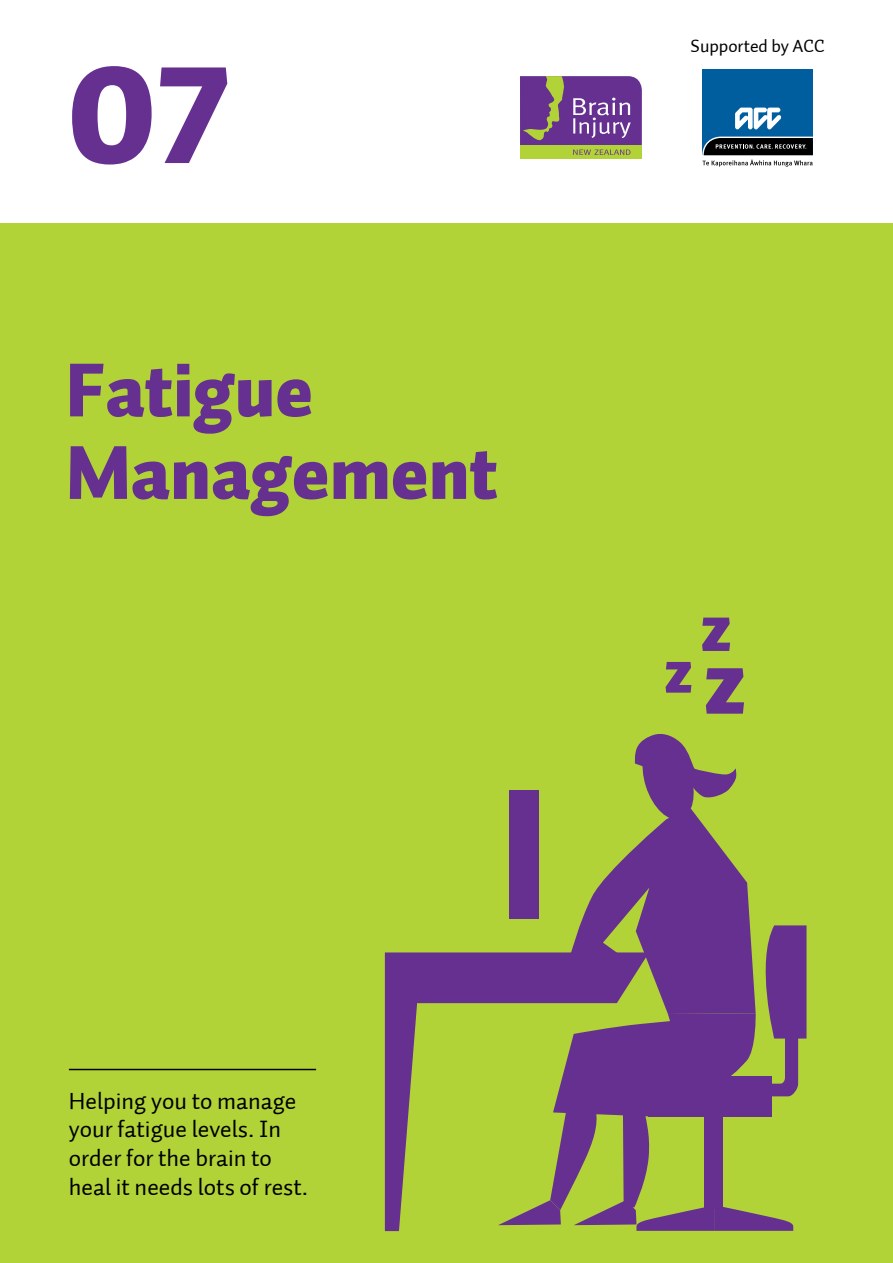
<style>
.page{position:relative;width:893px;height:1263px;background:#fff}
.page>*{position:absolute;margin:0;border:0;box-sizing:border-box;transform-origin:0 0}
.t1{font:136.2px "Auto 1 Black LF";color:#663091}
.t2{font:75px/82.5px "Auto 1 Black LF";color:#663091}
.t3{font:24px/28.8px "Auto 1 Regular LF";color:#000}
.t4{font:18px "Auto 1 Regular LF";color:#000}
</style>
<div class="page">
<div style="left:0;top:224px;width:893px;height:1039px;background:#b2d338"></div>
<svg style="left:520px;top:76px;width:122px;height:83px;background:#806183"></svg>
<div style="left:702px;top:70px;width:111px;height:85px;background:#005e9e"></div>
<svg style="left:735px;top:108px;width:46px;height:21px"></svg>
<svg style="left:702px;top:137px;width:111px;height:30px"></svg>
<hr style="left:69px;top:1069px;width:247px;height:1px;background:#000">
<svg style="left:706px;top:668px;width:38px;height:46px"></svg>
<svg style="left:702px;top:618px;width:28px;height:33px"></svg>
<svg style="left:666px;top:662px;width:25px;height:31px"></svg>
<svg style="left:385px;top:952px;width:113px;height:279px"></svg>
<svg style="left:498px;top:734px;width:308px;height:497px"></svg>
<h1 class="t1" style="left:66px;top:26px;width:165px">07</h1>
<h2 class="t2" style="left:66px;top:352px;width:433px">Fatigue<br>Management</h2>
<p class="t4" style="left:690px;top:35px;width:136px">Supported by ACC</p>
<p class="t3" style="left:69px;top:1086px;width:241px">Helping you to manage your fatigue levels. In order for the brain to heal it needs lots of rest.</p>
</div>
